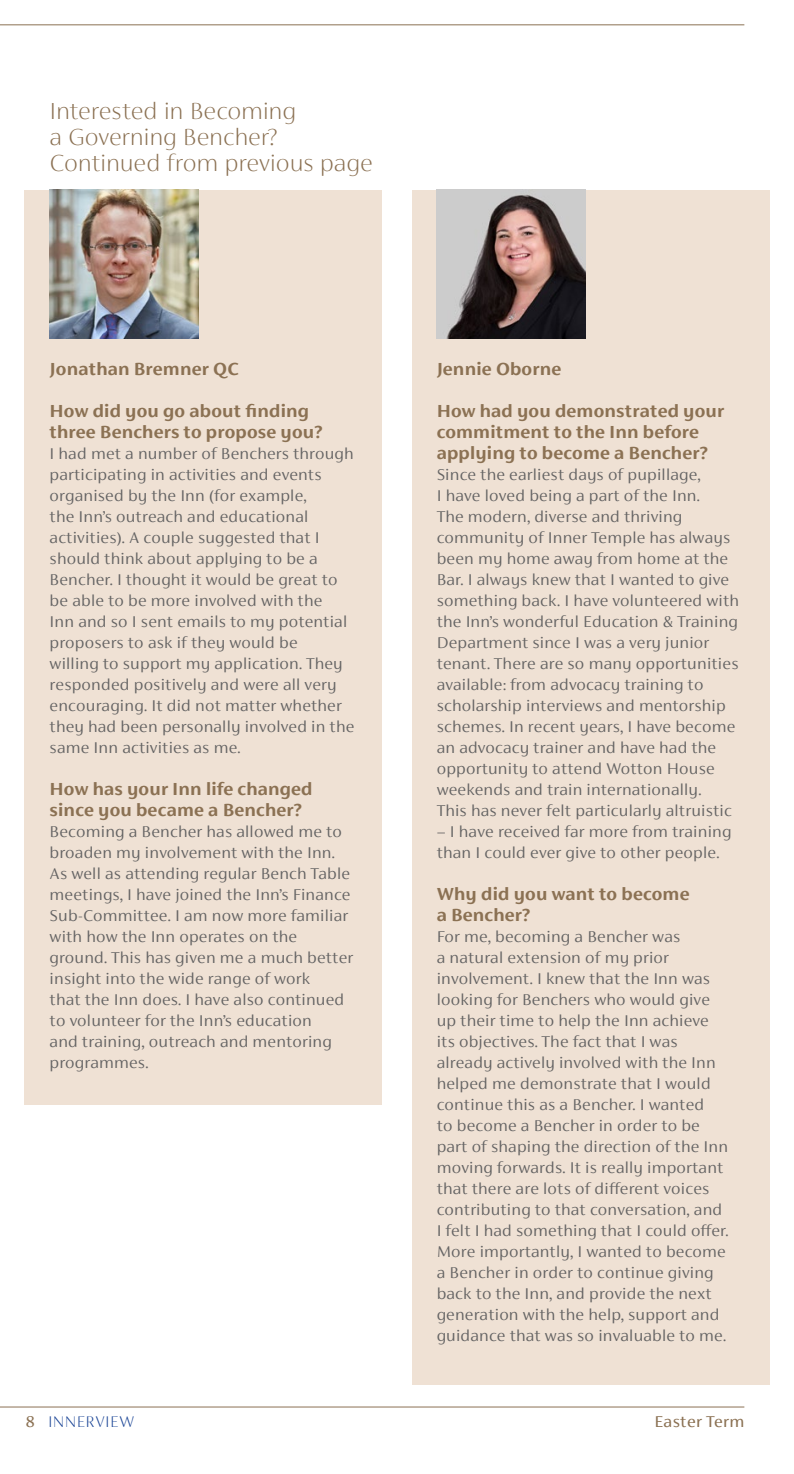
<style>
.page{position:relative;width:794px;height:1474px;background:#fff}
.page>*{position:absolute;margin:0;border:0;box-sizing:border-box;transform-origin:0 0}
.t1{font:100 26.25px/26.2px "FS Siena";letter-spacing:-.01em;color:#8b7153}
.Text_first_para_9_12{font:700 19.25px/21px "FS Siena";letter-spacing:.01em;color:#8b7153}
.Text_first_para_9_12-2{font:300 17.5px/21px "FS Siena";letter-spacing:.01em;color:#646363}
.t2{font:100 17.5px "FS Siena";letter-spacing:.02em;color:#164194}
.t3{font:17.5px "FS Siena";letter-spacing:.02em;color:#8b7153}
.s1{font-weight:400;color:#8b7153}
</style>
<div class="page">
<hr style="left:0;top:1406px;width:744px;height:1px;background:#8b7153">
<hr style="left:0;top:24px;width:744px;height:1px;background:#8b7153">
<div style="left:25px;top:190px;width:357px;height:914px;background:#efe1d4"></div>
<div style="left:412px;top:190px;width:357px;height:1194px;background:#efe1d4"></div>
<img style="left:50px;top:190px;width:148px;height:149px">
<img style="left:437px;top:190px;width:148px;height:149px">
<p class="t1" style="left:50px;top:97px;width:248px">Interested in Becoming a Governing Bencher?</p>
<p class="t1" style="left:50px;top:150px;width:325px">Continued from previous page</p>
<p class="Text_first_para_9_12" style="left:50px;top:358px;width:191px">Jonathan Bremner QC</p>
<p class="Text_first_para_9_12" style="left:50px;top:400px;width:275px">How did you go about finding three Benchers to propose you?</p>
<p class="Text_first_para_9_12-2" style="left:50px;top:442px;width:306px">I had met a number of Benchers through participating in activities and events organised by the Inn (for example,<br>the Inn’s outreach and educational activities). A couple suggested that I should think about applying to be a Bencher. I thought it would be great to be able to be more involved with the<br>Inn and so I sent emails to my potential proposers to ask if they would be<br>willing to support my application. They responded positively and were all very encouraging. It did not matter whether they had been personally involved in the same Inn activities as me.</p>
<p class="Text_first_para_9_12" style="left:50px;top:778px;width:264px">How has your Inn life changed since you became a Bencher?</p>
<p class="Text_first_para_9_12-2" style="left:50px;top:820px;width:305px">Becoming a Bencher has allowed me to broaden my involvement with the Inn.<br>As well as attending regular Bench Table meetings, I have joined the Inn’s Finance Sub-Committee. I am now more familiar with how the Inn operates on the ground. This has given me a much better insight into the wide range of work<br>that the Inn does. I have also continued to volunteer for the Inn’s education<br>and training, outreach and mentoring programmes.</p>
<p class="Text_first_para_9_12" style="left:437px;top:358px;width:126px">Jennie Oborne</p>
<p class="Text_first_para_9_12" style="left:437px;top:400px;width:289px">How had you demonstrated your commitment to the Inn before applying to become a Bencher?</p>
<p class="Text_first_para_9_12-2" style="left:437px;top:463px;width:304px">Since the earliest days of pupillage,<br>I have loved being a part of the Inn.<br>The modern, diverse and thriving community of Inner Temple has always been my home away from home at the Bar. I always knew that I wanted to give something back. I have volunteered with the Inn’s wonderful Education &amp; Training Department since I was a very junior tenant. There are so many opportunities available: from advocacy training to scholarship interviews and mentorship schemes. In recent years, I have become an advocacy trainer and have had the opportunity to attend Wotton House weekends and train internationally.<br>This has never felt particularly altruistic</p>
<p class="Text_first_para_9_12-2" style="left:437px;top:820px;width:296px">– I have received far more from training than I could ever give to other people.</p>
<p class="Text_first_para_9_12" style="left:437px;top:883px;width:254px">Why did you want to become a Bencher?</p>
<p class="Text_first_para_9_12-2" style="left:437px;top:925px;width:293px">For me, becoming a Bencher was<br>a natural extension of my prior involvement. I knew that the Inn was looking for Benchers who would give up their time to help the Inn achieve its objectives. The fact that I was already actively involved with the Inn helped me demonstrate that I would continue this as a Bencher. I wanted<br>to become a Bencher in order to be part of shaping the direction of the Inn moving forwards. It is really important that there are lots of different voices contributing to that conversation, and I felt I had something that I could offer.<br>More importantly, I wanted to become a Bencher in order to continue giving back to the Inn, and provide the next generation with the help, support and guidance that was so invaluable to me.</p>
<p class="t2" style="left:25px;top:1412px;width:110px"><span class="s1">8</span> INNERVIEW</p>
<p class="t3" style="left:654px;top:1412px;width:91px">Easter Term</p>
</div>
